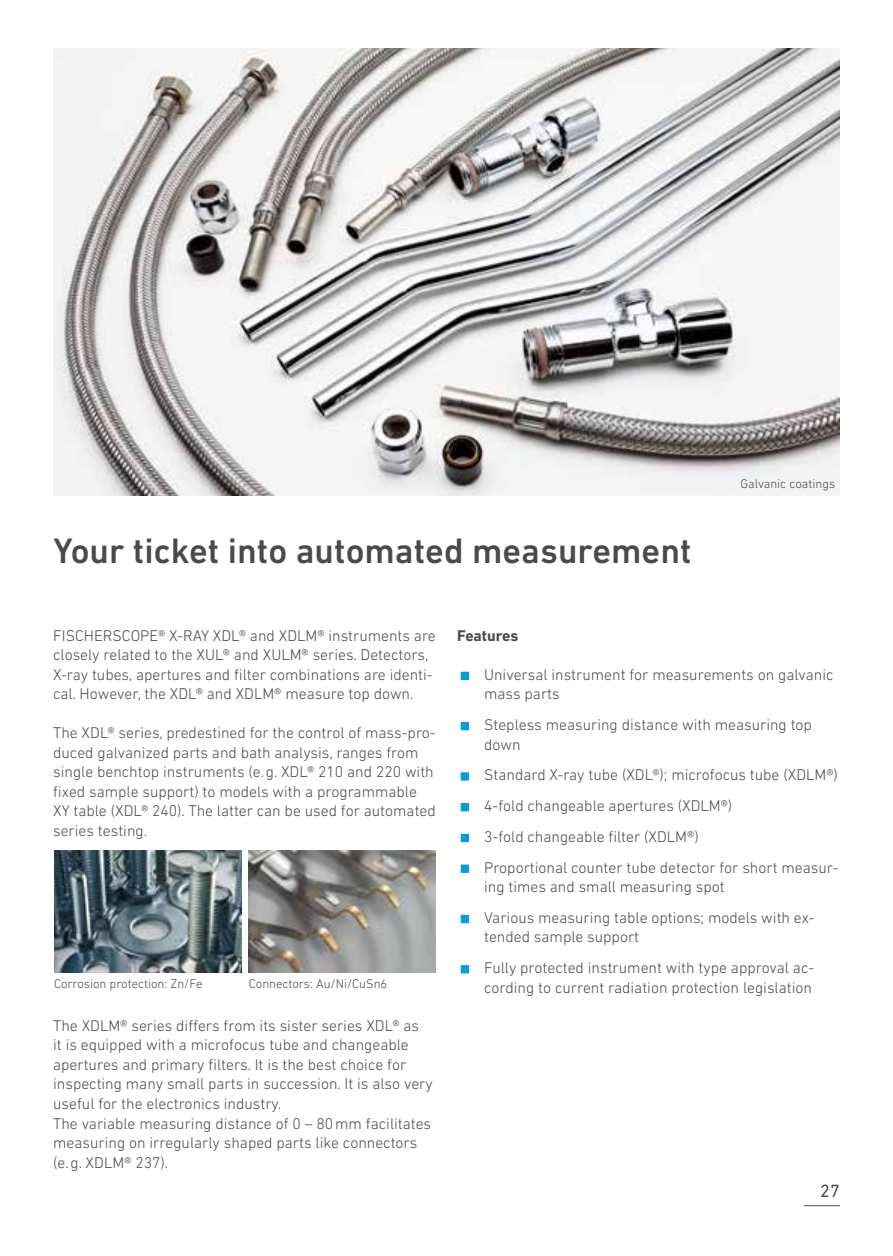
<style>
.page{position:relative;width:893px;height:1256px;background:#fff}
.page>*{position:absolute;margin:0;border:0;box-sizing:border-box;transform-origin:0 0}
.t1{font:700 60px "DIN Next LT Pro";color:#009fe3}
.t2{font:500 36px "DIN Next LT Pro";color:#4a4a49}
.t3{font:18px "DIN Next LT Pro";color:#4a4a49}
.t4{font:300 15.75px/19.5px "DIN Next LT Pro";color:#4a4a49}
.t5{font:700 15.75px "DIN Next LT Pro";color:#4a4a49}
.t6{font:300 12.75px "DIN Next LT Pro";color:#4a4a49}
</style>
<div class="page">
<img style="left:53px;top:49px;width:787px;height:446px">
<img style="left:108px;top:850px;width:134px;height:122px">
<img style="left:249px;top:850px;width:187px;height:122px">
<img style="left:53px;top:247px;width:55px;height:726px">
<hr style="left:804px;top:1205px;width:36px;height:1px;background:#4a4a49">
<h2 class="t2" style="left:54px;top:529px;width:640px">Your ticket into automated measurement</h2>
<p class="t6" style="left:740px;top:476px;width:96px">Galvanic coatings</p>
<p class="t4" style="left:53px;top:625px;width:384px">FISCHERSCOPE® X-RAY XDL® and XDLM® instruments are closely related to the XUL® and XULM® series. Detectors, X-ray tubes, apertures and filter combinations are identi&shy;cal. However, the XDL® and XDLM® measure top down.</p>
<p class="t4" style="left:53px;top:723px;width:384px">The XDL® series, predestined for the control of mass-pro&shy;duced galvanized parts and bath analysis, ranges from single benchtop instruments (e.g. XDL® 210 and 220 with fixed sample support) to models with a programmable XY table (XDL® 240). The latter can be used for automated series testing.</p>
<p class="t6" style="left:54px;top:976px;width:150px">Corrosion protection: Zn/Fe</p>
<p class="t6" style="left:249px;top:976px;width:140px">Connectors: Au/Ni/CuSn6</p>
<p class="t4" style="left:53px;top:1015px;width:381px">The XDLM® series differs from its sister series XDL® as<br>it is equipped with a microfocus tube and changeable apertures and primary filters. It is the best choice for inspecting many small parts in succession. It is also very useful for the electronics industry.<br>The variable measuring distance of 0 – 80mm facilitates measuring on irregularly shaped parts like connectors (e.g. XDLM® 237).</p>
<p class="t5" style="left:457px;top:626px;width:63px">Features</p>
<h1 class="t1" style="left:457px;top:636px;width:17px">∙</h1>
<p class="t4" style="left:484px;top:664px;width:351px">Universal instrument for measurements on galvanic mass parts</p>
<h1 class="t1" style="left:457px;top:686px;width:17px">∙</h1>
<p class="t4" style="left:484px;top:714px;width:329px">Stepless measuring distance with measuring top down</p>
<h1 class="t1" style="left:457px;top:736px;width:17px">∙</h1>
<p class="t4" style="left:484px;top:765px;width:355px">Standard X-ray tube (XDL®); microfocus tube (XDLM®)</p>
<h1 class="t1" style="left:457px;top:767px;width:17px">∙</h1>
<p class="t4" style="left:484px;top:795px;width:250px">4-fold changeable apertures (XDLM®)</p>
<h1 class="t1" style="left:457px;top:798px;width:17px">∙</h1>
<p class="t4" style="left:484px;top:826px;width:216px">3-fold changeable filter (XDLM®)</p>
<h1 class="t1" style="left:457px;top:829px;width:17px">∙</h1>
<p class="t4" style="left:484px;top:857px;width:356px">Proportional counter tube detector for short measur&shy;ing times and small measuring spot</p>
<h1 class="t1" style="left:457px;top:879px;width:17px">∙</h1>
<p class="t4" style="left:484px;top:907px;width:332px">Various measuring table options; models with ex&shy;tended sample support</p>
<h1 class="t1" style="left:457px;top:929px;width:17px">∙</h1>
<p class="t4" style="left:484px;top:957px;width:332px">Fully protected instrument with type approval ac&shy;cording to current radiation protection legislation</p>
<p class="t3" style="left:820px;top:1180px;width:21px">27</p>
</div>
